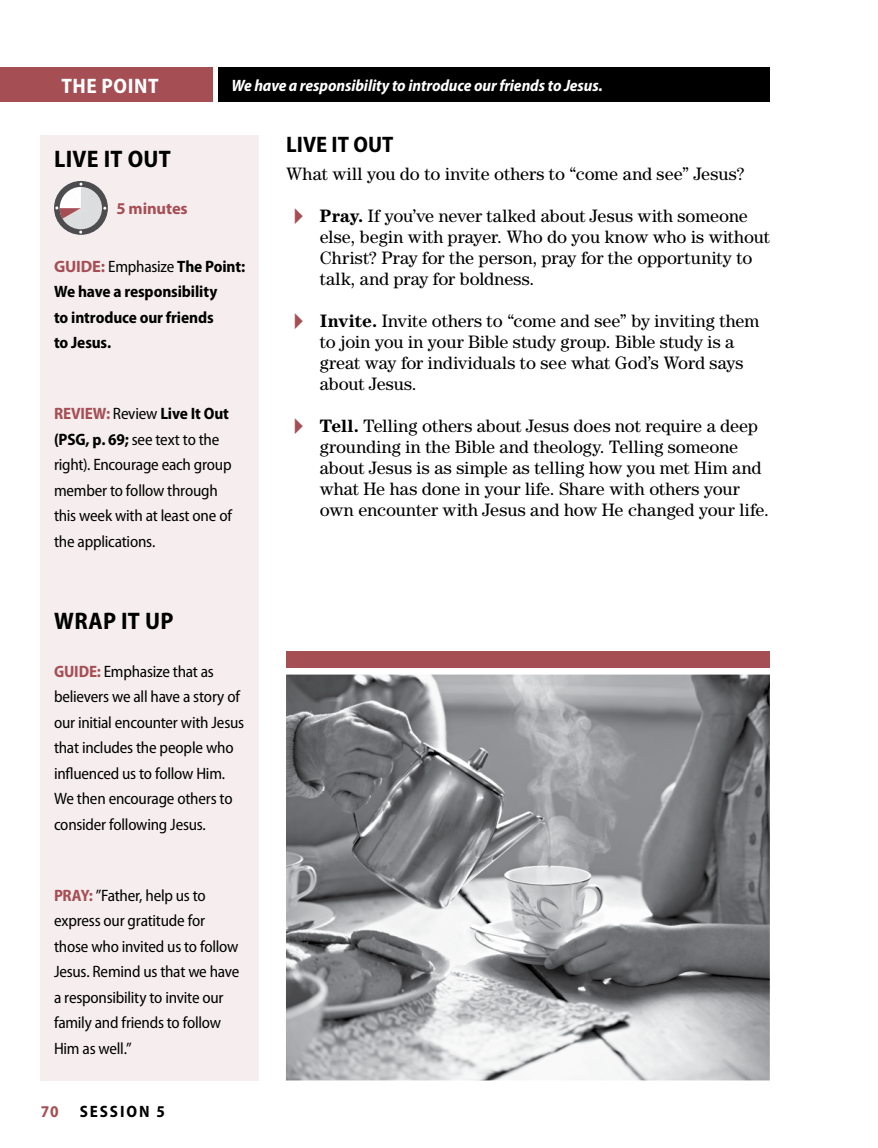
<style>
.page{position:relative;width:878px;height:1148px;background:#fff}
.page>*{position:absolute;margin:0;border:0;box-sizing:border-box;transform-origin:0 0}
.t1{font:700 semi-condensed 24px "Myriad Pro";letter-spacing:.01em;color:#000}
.t2{font:700 semi-condensed 22.5px "Myriad Pro";letter-spacing:.005em;color:#000}
.t3{font:700 semi-condensed 21px "Myriad Pro";letter-spacing:.025em;color:#fff}
.t4{font:18px/21px "Century Std";color:#000}
.t5{font:semi-condensed 16.5px/25.5px "Myriad Pro";letter-spacing:-.015em;color:#000}
.t6{font:700 semi-condensed 16.5px/25.5px "Myriad Pro";letter-spacing:-.005em;color:#000}
.t7{font:italic 700 semi-condensed 16.5px "Myriad Pro";letter-spacing:-.005em;color:#fff}
.t8{font:700 16.5px "Myriad Pro";letter-spacing:-.01em;color:#a54f55}
.t9{font:700 semi-condensed 16.5px "Myriad Pro";color:#a54f55}
.s1{font-stretch:normal;color:#a54f55}
.s2{font-weight:400}
.s3{font-weight:700;color:#a54f55}
.s4{font-weight:700}
</style>
<div class="page">
<div style="left:0;top:68px;width:213px;height:34px;background:#a54f55"></div>
<div style="left:218px;top:68px;width:552px;height:34px;background:#000"></div>
<img style="left:286px;top:674px;width:484px;height:406px">
<div style="left:286px;top:652px;width:483px;height:16px;background:#a54f55"></div>
<div style="left:40px;top:135px;width:219px;height:945px;background:#f6edee"></div>
<svg style="left:54px;top:181px;width:54px;height:54px"></svg>
<p class="t3" style="left:62px;top:74px;width:98px">THE POINT</p>
<p class="t7" style="left:231px;top:76px;width:373px">We have a responsibility to introduce our friends to Jesus.</p>
<h1 class="t1" style="left:54px;top:145px;width:118px">LIVE IT OUT</h1>
<p class="t8" style="left:116px;top:199px;width:73px">5 minutes</p>
<p class="t6" style="left:54px;top:253px;width:193px"><span class="s1">GUIDE:</span> <span class="s2">Emphasize</span> The Point:<br>We have a responsibility<br>to introduce our friends<br>to Jesus.</p>
<p class="t5" style="left:54px;top:401px;width:179px"><span class="s3">REVIEW:</span> Review <span class="s4">Live It Out (PSG, p. 69;</span> see text to the right). Encourage each group member to follow through this week with at least one of the applications.</p>
<h1 class="t1" style="left:54px;top:608px;width:121px">WRAP IT UP</h1>
<p class="t5" style="left:54px;top:658px;width:191px"><span class="s3">GUIDE:</span> Emphasize that as believers we all have a story of our initial encounter with Jesus that includes the people who influenced us to follow Him.<br>We then encourage others to consider following Jesus.</p>
<p class="t5" style="left:54px;top:882px;width:187px"><span class="s3">PRAY:</span> ”Father, help us to express our gratitude for those who invited us to follow<br>Jesus. Remind us that we have a responsibility to invite our family and friends to follow<br>Him as well.”</p>
<p class="t9" style="left:40px;top:1102px;width:20px">70</p>
<p class="t6" style="left:80px;top:1099px;width:87px">Session 5</p>
<p class="t2" style="left:286px;top:132px;width:109px">LIVE IT OUT</p>
<p class="t4" style="left:286px;top:163px;width:460px">What will you do to invite others to “come and see” Jesus?</p>
<p class="t4" style="left:320px;top:205px;width:451px"><span class="s4">Pray.</span> If you’ve never talked about Jesus with someone else, begin with prayer. Who do you know who is without Christ? Pray for the person, pray for the opportunity to talk, and pray for boldness.</p>
<p class="t4" style="left:320px;top:310px;width:441px"><span class="s4">Invite.</span> Invite others to “come and see” by inviting them to join you in your Bible study group. Bible study is a great way for individuals to see what God’s Word says about Jesus.</p>
<p class="t4" style="left:320px;top:415px;width:450px"><span class="s4">Tell.</span> Telling others about Jesus does not require a deep grounding in the Bible and theology. Telling someone about Jesus is as simple as telling how you met Him and what He has done in your life. Share with others your own encounter with Jesus and how He changed your life.</p>
</div>
